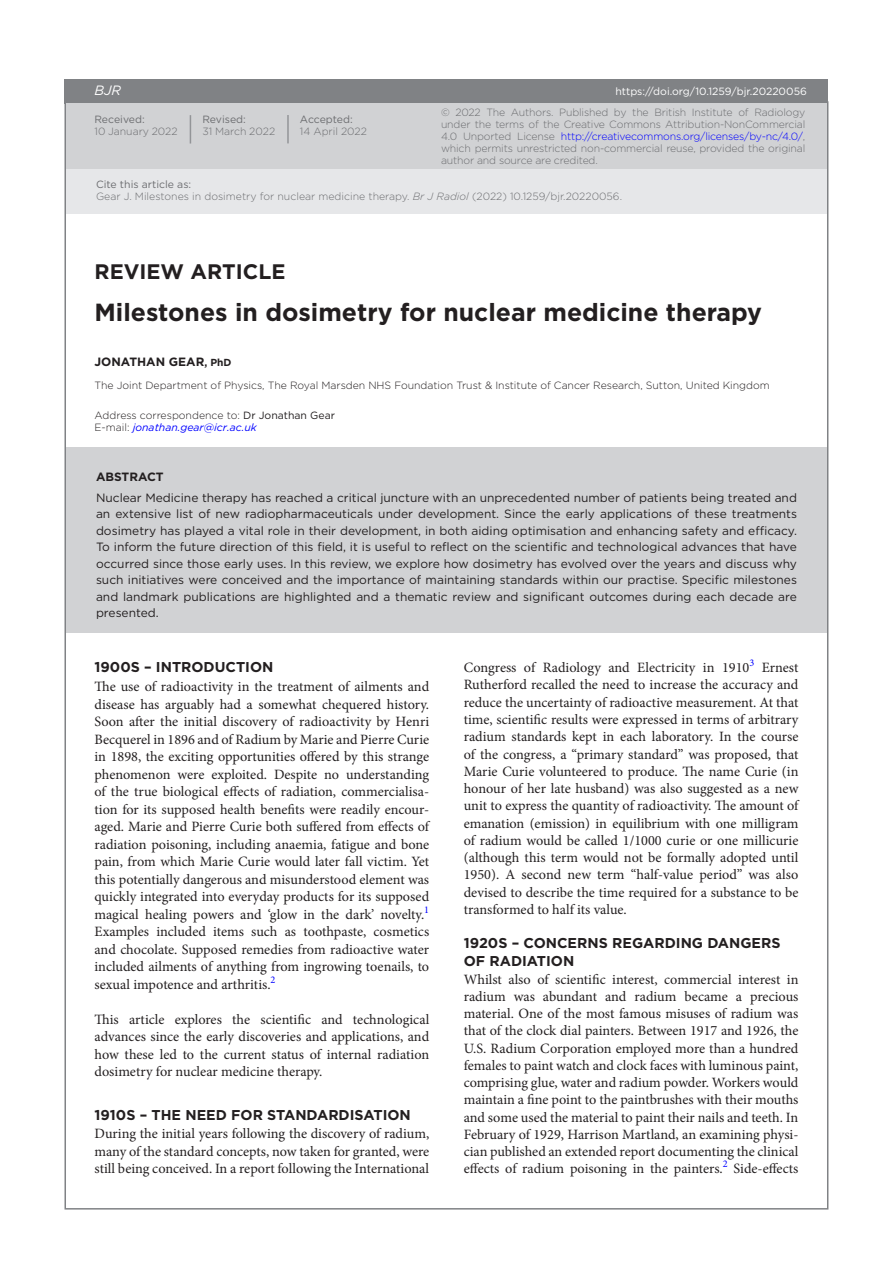
<style>
.page{position:relative;width:893px;height:1263px;background:#fff}
.page>*{position:absolute;margin:0;border:0;box-sizing:border-box;transform-origin:0 0}
.t1{font:700 24.75px "Gotham";color:#231f20}
.t2{font:700 21px "Gotham";color:#231f20}
.t3{font:14.25px/17.2px "Minion Pro";color:#231f20;text-align:justify}
.t4{font:700 14.25px/17.2px "Gotham";color:#231f20}
.t5{font:italic 13.5px "Gotham";color:#fff}
.t6{font:12px/16.5px "Gotham";color:#231f20;text-align:justify}
.t7{font:700 12px "Gotham";color:#231f20}
.t8{font:300 10.5px/12px "Gotham";color:#6c6d70}
.t9{font:300 10.5px/12px "Gotham";letter-spacing:-.005em;color:#231f20}
.t10{font:10.5px "Gotham";color:#fff}
.t11{font:10.5px "Gotham";color:#6c6d70}
.s1{color:#00f}
.s2{font-weight:400}
.s3{font-style:italic}
.s4{font-size:10.2px}
.s5{font-weight:400;font-style:italic;color:#00f}
</style>
<div class="page">
<div style="left:64px;top:79px;width:764px;height:24px;background:#808285"></div>
<div style="left:66px;top:154px;width:761px;height:59px;background:#e6e7e9"></div>
<div style="left:66px;top:103px;width:761px;height:65px;background:#d1d2d4"></div>
<hr style="left:287px;top:115px;width:2px;height:28px;background:#939598">
<svg style="left:190px;top:115px;width:1px;height:29px"></svg>
<div style="left:66px;top:447px;width:761px;height:186px;background:#d1d2d4"></div>
<p class="t5" style="left:94px;top:83px;width:28px">BJR</p>
<p class="t11" style="left:94px;top:113px;width:52px">Received:</p>
<p class="t8" style="left:94px;top:125px;width:85px">10 January 2022</p>
<p class="t11" style="left:202px;top:113px;width:45px">Revised:</p>
<p class="t8" style="left:202px;top:125px;width:74px">31 March 2022</p>
<p class="t11" style="left:300px;top:113px;width:54px">Accepted:</p>
<p class="t8" style="left:300px;top:125px;width:68px">14 April 2022</p>
<p class="t10" style="left:615px;top:85px;width:193px">https://doi.org/10.1259/bjr.20220056</p>
<p class="t8" style="left:441px;top:106px;width:366px;text-align:justify">© 2022 The Authors. Published by the British Institute of Radiology under the terms of the Creative Commons Attribution-NonCommercial 4.0 Unported License <span class="s1">http://creativecommons.org/licenses/by-nc/4.0/</span>, which permits unrestricted non-commercial reuse, provided the original author and source are credited.</p>
<p class="t8" style="left:96px;top:178px;width:528px"><span class="s2">Cite this article as:<br></span>Gear J. Milestones in dosimetry for nuclear medicine therapy. <span class="s3">Br J Radiol</span> (2022) 10.1259/bjr.20220056.</p>
<h2 class="t2" style="left:94px;top:258px;width:192px">REVIEW ARTICLE</h2>
<h1 class="t1" style="left:94px;top:296px;width:669px">Milestones in dosimetry for nuclear medicine therapy</h1>
<p class="t7" style="left:94px;top:354px;width:139px">JONATHAN GEAR<span class="s4">, PhD</span></p>
<p class="t9" style="left:94px;top:379px;width:677px">The Joint Department of Physics, The Royal Marsden NHS Foundation Trust &amp; Institute of Cancer Research, Sutton, United Kingdom</p>
<p class="t9" style="left:94px;top:409px;width:242px">Address correspondence to: <span class="s2">Dr Jonathan Gear<br></span>E-mail: <span class="s5">jonathan.gear@icr.ac.uk</span></p>
<p class="t7" style="left:96px;top:469px;width:69px">ABSTRACT</p>
<p class="t6" style="left:96px;top:489px;width:702px">Nuclear Medicine therapy has reached a critical juncture with an unprecedented number of patients being treated and an extensive list of new radiopharmaceuticals under development. Since the early applications of these treatments dosimetry has played a vital role in their development, in both aiding optimisation and enhancing safety and efficacy.<br>To inform the future direction of this field, it is useful to reflect on the scientific and technological advances that have occurred since those early uses. In this review, we explore how dosimetry has evolved over the years and discuss why such initiatives were conceived and the importance of maintaining standards within our practise. Specific milestones and landmark publications are highlighted and a thematic review and significant outcomes during each decade are presented.</p>
<p class="t4" style="left:94px;top:658px;width:180px">1900S – INTRODUCTION</p>
<p class="t3" style="left:94px;top:678px;width:336px">The use of radioactivity in the treatment of ailments and disease has arguably had a somewhat chequered history.<br>Soon after the initial discovery of radioactivity by Henri Becquerel in 1896 and of Radium by Marie and Pierre Curie in 1898, the exciting opportunities offered by this strange phenomenon were exploited. Despite no understanding of the true biological effects of radiation, commercialisa&shy;tion for its supposed health benefits were readily encour&shy;aged. Marie and Pierre Curie both suffered from effects of radiation poisoning, including anaemia, fatigue and bone pain, from which Marie Curie would later fall victim. Yet this potentially dangerous and misunderstood element was quickly integrated into everyday products for its supposed magical healing powers and ‘glow in the dark’ novelty.<sup>1<br></sup>Examples included items such as toothpaste, cosmetics and chocolate. Supposed remedies from radioactive water included ailments of anything from ingrowing toenails, to sexual impotence and arthritis.<sup>2</sup></p>
<p class="t3" style="left:94px;top:1010px;width:336px">This article explores the scientific and technological advances since the early discoveries and applications, and how these led to the current status of internal radiation dosimetry for nuclear medicine therapy.</p>
<p class="t4" style="left:94px;top:1106px;width:318px">1910S – THE NEED FOR STANDARDISATION</p>
<p class="t3" style="left:94px;top:1125px;width:336px">During the initial years following the discovery of radium, many of the standard concepts, now taken for granted, were still being conceived. In a report following the International</p>
<p class="t3" style="left:464px;top:659px;width:336px">Congress of Radiology and Electricity in 1910<sup>3</sup> Ernest Rutherford recalled the need to increase the accuracy and reduce the uncertainty of radioactive measurement. At that time, scientific results were expressed in terms of arbitrary radium standards kept in each laboratory. In the course of the congress, a “primary standard” was proposed, that Marie Curie volunteered to produce. The name Curie (in honour of her late husband) was also suggested as a new unit to express the quantity of radioactivity. The amount of emanation (emission) in equilibrium with one milligram of radium would be called 1/1000 curie or one millicurie (although this term would not be formally adopted until 1950). A second new term “half-value period” was also devised to describe the time required for a substance to be transformed to half its value.</p>
<p class="t4" style="left:464px;top:934px;width:318px">1920S – CONCERNS REGARDING DANGERS<br>OF RADIATION</p>
<p class="t3" style="left:464px;top:970px;width:336px">Whilst also of scientific interest, commercial interest in radium was abundant and radium became a precious material. One of the most famous misuses of radium was that of the clock dial painters. Between 1917 and 1926, the U.S. Radium Corporation employed more than a hundred females to paint watch and clock faces with luminous paint, comprising glue, water and radium powder. Workers would maintain a fine point to the paintbrushes with their mouths and some used the material to paint their nails and teeth. In February of 1929, Harrison Martland, an examining physi&shy;cian published an extended report documenting the clinical effects of radium poisoning in the painters.<sup>2</sup> Side-effects</p>
</div>
